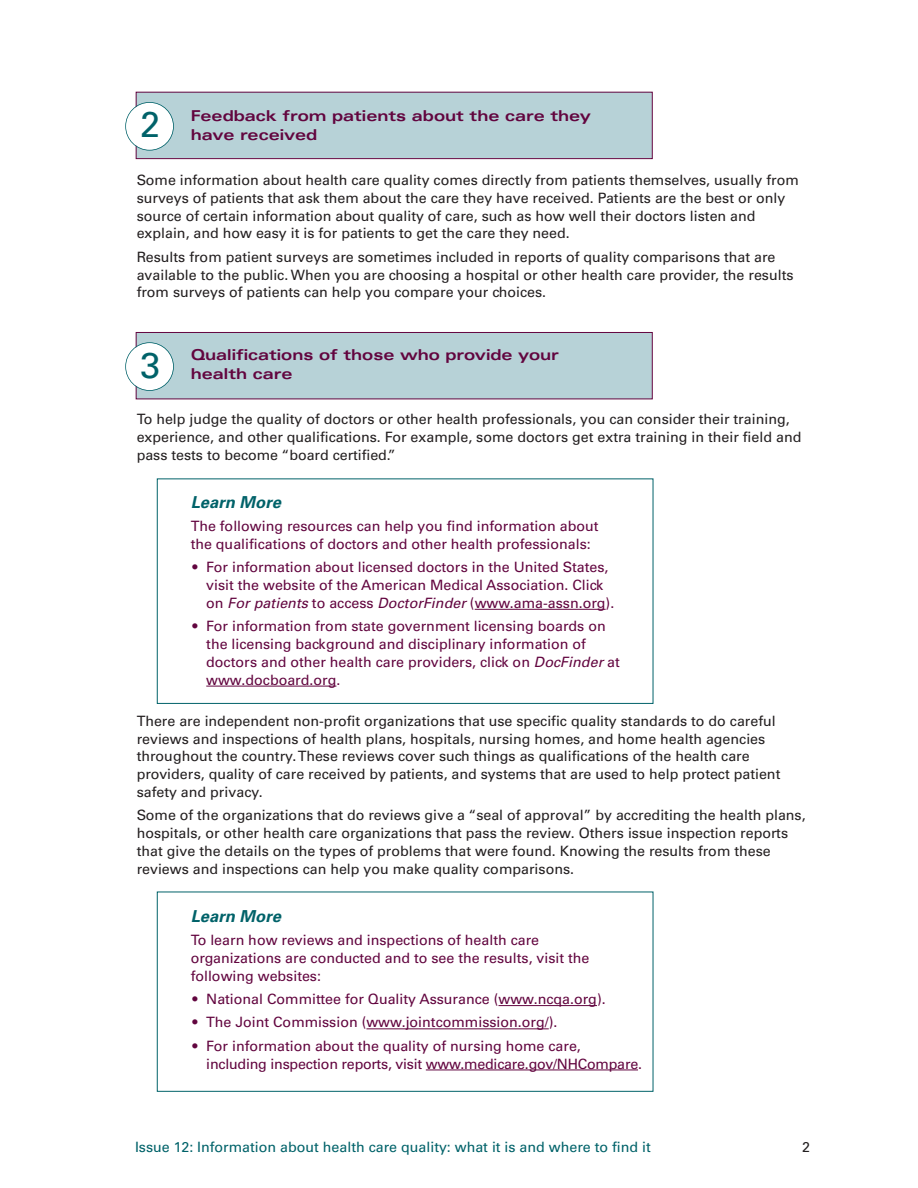
<style>
.page{position:relative;width:918px;height:1188px;background:#fff}
.page>*{position:absolute;margin:0;border:0;box-sizing:border-box;transform-origin:0 0}
.t1{font:36px "Univers";color:#006269}
.t2{font:italic 700 16.5px "Univers";letter-spacing:.005em;color:#006269}
.t3{font:700 expanded 15px/19.4px "Univers";color:#62053f}
.t4{font:14.25px/17.9px "Univers";color:#231f20}
.t5{font:14.25px/17.9px "Univers";color:#62053f}
.t6{font:14.25px "Univers";color:#006269}
.s1{font-style:italic}
</style>
<div class="page">
<div style="left:157px;top:478px;width:496px;height:226px;border:1px solid #006269"></div>
<div style="left:157px;top:892px;width:496px;height:200px;border:1px solid #006269"></div>
<div style="left:137px;top:93px;width:515px;height:65px;background:#b7d2d7"></div>
<div style="left:136px;top:92px;width:517px;height:67px;border:1px solid #62053f"></div>
<div style="left:126px;top:103px;width:47px;height:47px;background:#fff;border-radius:50%"></div>
<div style="left:125px;top:102px;width:49px;height:49px;border:2px solid #006269;border-radius:50%"></div>
<div style="left:137px;top:333px;width:515px;height:66px;background:#b7d2d7"></div>
<div style="left:136px;top:332px;width:517px;height:67px;border:1px solid #62053f"></div>
<div style="left:126px;top:343px;width:47px;height:47px;background:#fff;border-radius:50%"></div>
<div style="left:125px;top:342px;width:49px;height:49px;border:2px solid #006269;border-radius:50%"></div>
<hr style="left:475px;top:609px;width:131px;height:1px;background:#62053f">
<hr style="left:206px;top:686px;width:130px;height:1px;background:#62053f">
<hr style="left:498px;top:1005px;width:99px;height:1px;background:#62053f">
<hr style="left:366px;top:1028px;width:183px;height:1px;background:#62053f">
<hr style="left:426px;top:1070px;width:212px;height:1px;background:#62053f">
<p class="t3" style="left:191px;top:107px;width:402px">Feedback from patients about the care they have received</p>
<p class="t4" style="left:137px;top:172px;width:664px">Some information about health care quality comes directly from patients themselves, usually from surveys of patients that ask them about the care they have received. Patients are the best or only source of certain information about quality of care, such as how well their doctors listen and explain, and how easy it is for patients to get the care they need.</p>
<p class="t4" style="left:137px;top:249px;width:658px">Results from patient surveys are sometimes included in reports of quality comparisons that are available to the public. When you are choosing a hospital or other health care provider, the results from surveys of patients can help you compare your choices.</p>
<h1 class="t1" style="left:140px;top:111px;width:22px">2</h1>
<p class="t3" style="left:191px;top:346px;width:370px">Qualifications of those who provide your health care</p>
<p class="t4" style="left:137px;top:411px;width:666px">To help judge the quality of doctors or other health professionals, you can consider their training, experience, and other qualifications. For example, some doctors get extra training in their field and pass tests to become “board certified.”</p>
<p class="t2" style="left:191px;top:496px;width:92px">Learn More</p>
<p class="t5" style="left:191px;top:518px;width:409px">The following resources can help you find information about the qualifications of doctors and other health professionals:</p>
<p class="t5" style="left:206px;top:559px;width:410px;text-indent:-14px">• For information about licensed doctors in the United States, visit the website of the American Medical Association. Click on <span class="s1">For patients</span> to access <span class="s1">DoctorFinder</span> (www.ama-assn.org).</p>
<p class="t5" style="left:206px;top:618px;width:415px;text-indent:-14px">• For information from state government licensing boards on the licensing background and disciplinary information of doctors and other health care providers, click on <span class="s1">DocFinder</span> at www.docboard.org.</p>
<p class="t4" style="left:137px;top:713px;width:645px">There are independent non-profit organizations that use specific quality standards to do careful reviews and inspections of health plans, hospitals, nursing homes, and home health agencies throughout the country.These reviews cover such things as qualifications of the health care providers, quality of care received by patients, and systems that are used to help protect patient safety and privacy.</p>
<p class="t4" style="left:137px;top:808px;width:671px">Some of the organizations that do reviews give a “seal of approval” by accrediting the health plans, hospitals, or other health care organizations that pass the review. Others issue inspection reports that give the details on the types of problems that were found. Knowing the results from these reviews and inspections can help you make quality comparisons.</p>
<p class="t2" style="left:191px;top:910px;width:92px">Learn More</p>
<p class="t5" style="left:191px;top:933px;width:400px">To learn how reviews and inspections of health care organizations are conducted and to see the results, visit the following websites:</p>
<p class="t5" style="left:192px;top:991px;width:415px">• National Committee for Quality Assurance (www.ncqa.org).</p>
<p class="t5" style="left:192px;top:1015px;width:366px">• The Joint Commission (www.jointcommission.org/).</p>
<p class="t5" style="left:206px;top:1038px;width:437px;text-indent:-14px">• For information about the quality of nursing home care, including inspection reports, visit www.medicare.gov/NHCompare.</p>
<h1 class="t1" style="left:140px;top:352px;width:22px">3</h1>
<p class="t6" style="left:135px;top:1142px;width:517px">Issue 12: Information about health care quality: what it is and where to find it</p>
<p class="t4" style="left:802px;top:1139px;width:9px">2</p>
</div>
